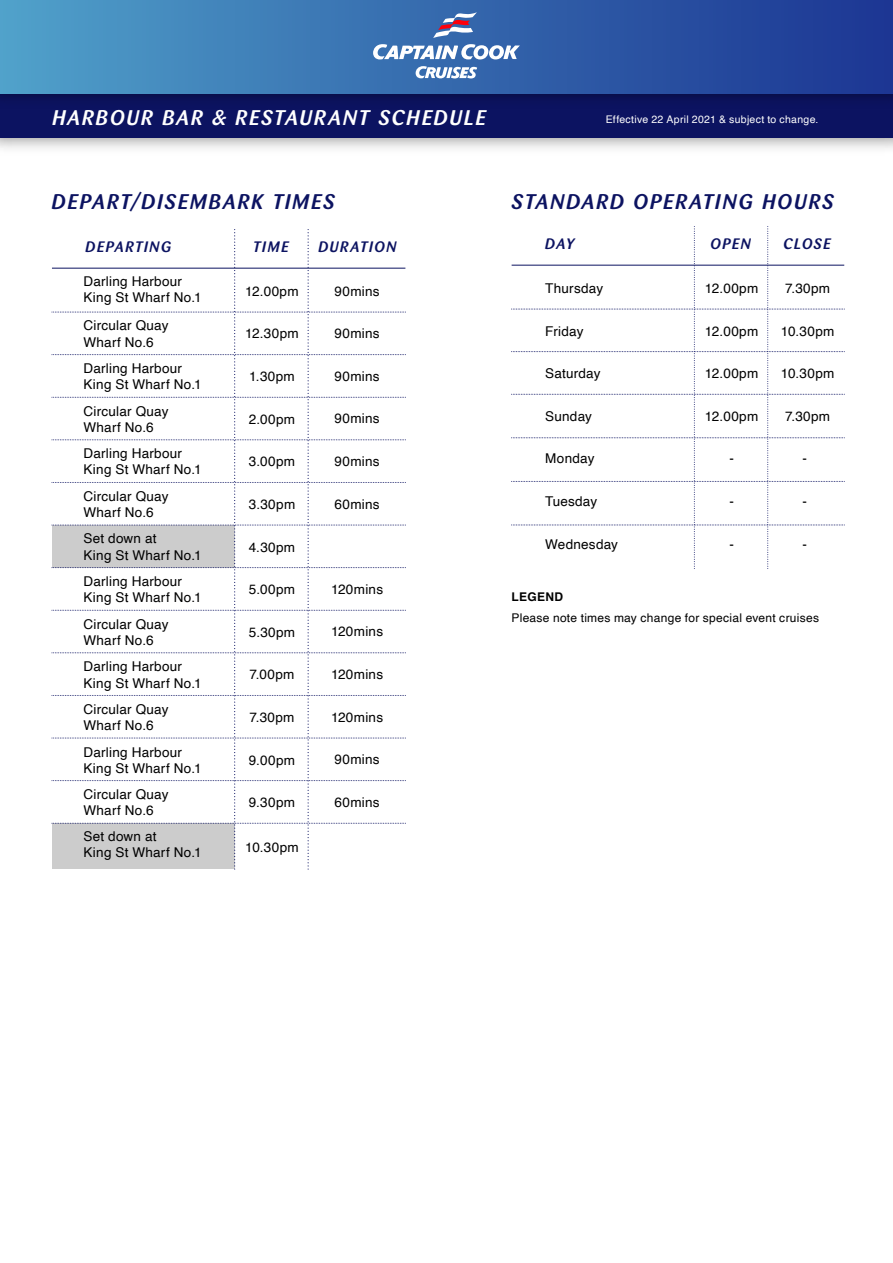
<style>
.page{position:relative;width:893px;height:1263px;background:#fff}
.page>*{position:absolute;margin:0;border:0;box-sizing:border-box;transform-origin:0 0}
.t1{font:italic 500 21px "Barmeno";letter-spacing:.095em;color:#0c1361}
.t2{font:italic 500 21px "Barmeno";letter-spacing:.095em;color:#fff}
.t3{font:italic 500 15px "Barmeno";letter-spacing:.105em;color:#0c1361}
.t4{font:13.5px/16.2px "Helvetica";letter-spacing:.02em;color:#000}
.t5{font:12px "Helvetica";letter-spacing:.02em;color:#000}
.t6{font:700 12px "Helvetica";letter-spacing:.025em;color:#000}
.t7{font:10.5px "Helvetica";letter-spacing:.03em;color:#fff}
</style>
<div class="page">
<div style="left:0;top:84px;width:893px;height:54px;background:#0c1361"></div>
<img style="left:0;top:93px;width:893px;height:6px">
<div style="left:0;top:0;width:893px;height:93px;background:linear-gradient(to right,#50a0c9,#1b3492)"></div>
<svg style="left:433px;top:12px;width:44px;height:26px"></svg>
<svg style="left:373px;top:44px;width:147px;height:15px"></svg>
<svg style="left:416px;top:66px;width:61px;height:12px"></svg>
<svg style="left:52px;top:230px;width:354px;height:640px"></svg>
<svg style="left:512px;top:228px;width:333px;height:341px"></svg>
<h1 class="t2" style="left:52px;top:106px;width:435px">HARBOUR BAR &amp; RESTAURANT SCHEDULE</h1>
<p class="t7" style="left:606px;top:111px;width:214px">Effective 22 April 2021 &amp; subject to change.</p>
<h1 class="t1" style="left:52px;top:190px;width:284px">DEPART/DISEMBARK TIMES</h1>
<p class="t3" style="left:86px;top:238px;width:87px">DEPARTING</p>
<p class="t3" style="left:253px;top:238px;width:37px">TIME</p>
<p class="t3" style="left:318px;top:238px;width:79px">DURATION</p>
<p class="t4" style="left:84px;top:274px;width:120px">Darling Harbour<br>King St Wharf No.1</p>
<p class="t4" style="left:84px;top:318px;width:86px">Circular Quay<br>Wharf No.6</p>
<p class="t4" style="left:84px;top:361px;width:120px">Darling Harbour<br>King St Wharf No.1</p>
<p class="t4" style="left:84px;top:403px;width:86px">Circular Quay<br>Wharf No.6</p>
<p class="t4" style="left:84px;top:446px;width:120px">Darling Harbour<br>King St Wharf No.1</p>
<p class="t4" style="left:84px;top:488px;width:86px">Circular Quay<br>Wharf No.6</p>
<p class="t4" style="left:84px;top:531px;width:120px">Set down at<br>King St Wharf No.1</p>
<p class="t4" style="left:84px;top:574px;width:120px">Darling Harbour<br>King St Wharf No.1</p>
<p class="t4" style="left:84px;top:616px;width:86px">Circular Quay<br>Wharf No.6</p>
<p class="t4" style="left:84px;top:659px;width:120px">Darling Harbour<br>King St Wharf No.1</p>
<p class="t4" style="left:84px;top:701px;width:86px">Circular Quay<br>Wharf No.6</p>
<p class="t4" style="left:84px;top:744px;width:120px">Darling Harbour<br>King St Wharf No.1</p>
<p class="t4" style="left:84px;top:787px;width:86px">Circular Quay<br>Wharf No.6</p>
<p class="t4" style="left:84px;top:828px;width:120px">Set down at<br>King St Wharf No.1</p>
<p class="t4" style="left:335px;top:283px;width:47px">90mins</p>
<p class="t4" style="left:335px;top:326px;width:47px">90mins</p>
<p class="t4" style="left:335px;top:368px;width:47px">90mins</p>
<p class="t4" style="left:335px;top:411px;width:47px">90mins</p>
<p class="t4" style="left:335px;top:454px;width:47px">90mins</p>
<p class="t4" style="left:335px;top:496px;width:47px">60mins</p>
<p class="t4" style="left:245px;top:283px;width:55px">12.00pm</p>
<p class="t4" style="left:245px;top:326px;width:55px">12.30pm</p>
<p class="t4" style="left:249px;top:369px;width:47px">1.30pm</p>
<p class="t4" style="left:249px;top:411px;width:48px">2.00pm</p>
<p class="t4" style="left:249px;top:454px;width:48px">3.00pm</p>
<p class="t4" style="left:249px;top:496px;width:48px">3.30pm</p>
<p class="t4" style="left:249px;top:539px;width:48px">4.30pm</p>
<p class="t4" style="left:249px;top:582px;width:48px">5.00pm</p>
<p class="t4" style="left:249px;top:624px;width:48px">5.30pm</p>
<p class="t4" style="left:249px;top:667px;width:47px">7.00pm</p>
<p class="t4" style="left:249px;top:709px;width:47px">7.30pm</p>
<p class="t4" style="left:249px;top:752px;width:48px">9.00pm</p>
<p class="t4" style="left:249px;top:795px;width:48px">9.30pm</p>
<p class="t4" style="left:245px;top:839px;width:55px">10.30pm</p>
<p class="t4" style="left:331px;top:581px;width:53px">120mins</p>
<p class="t4" style="left:331px;top:624px;width:53px">120mins</p>
<p class="t4" style="left:331px;top:667px;width:53px">120mins</p>
<p class="t4" style="left:331px;top:709px;width:53px">120mins</p>
<p class="t4" style="left:335px;top:752px;width:47px">90mins</p>
<p class="t4" style="left:335px;top:794px;width:47px">60mins</p>
<h1 class="t1" style="left:512px;top:190px;width:323px">STANDARD OPERATING HOURS</h1>
<p class="t3" style="left:545px;top:235px;width:30px">DAY</p>
<p class="t3" style="left:710px;top:235px;width:42px">OPEN</p>
<p class="t4" style="left:545px;top:280px;width:59px">Thursday</p>
<p class="t4" style="left:545px;top:323px;width:40px">Friday</p>
<p class="t4" style="left:545px;top:366px;width:57px">Saturday</p>
<p class="t4" style="left:545px;top:408px;width:48px">Sunday</p>
<p class="t4" style="left:545px;top:451px;width:51px">Monday</p>
<p class="t4" style="left:545px;top:493px;width:53px">Tuesday</p>
<p class="t4" style="left:545px;top:536px;width:74px">Wednesday</p>
<p class="t4" style="left:705px;top:280px;width:55px">12.00pm</p>
<p class="t4" style="left:705px;top:323px;width:55px">12.00pm</p>
<p class="t4" style="left:705px;top:366px;width:55px">12.00pm</p>
<p class="t4" style="left:705px;top:408px;width:55px">12.00pm</p>
<p class="t4" style="left:729px;top:451px;width:6px">-</p>
<p class="t4" style="left:729px;top:494px;width:6px">-</p>
<p class="t4" style="left:729px;top:536px;width:6px">-</p>
<p class="t3" style="left:784px;top:235px;width:49px">CLOSE</p>
<p class="t4" style="left:785px;top:280px;width:47px">7.30pm</p>
<p class="t4" style="left:781px;top:323px;width:55px">10.30pm</p>
<p class="t4" style="left:781px;top:366px;width:55px">10.30pm</p>
<p class="t4" style="left:785px;top:408px;width:47px">7.30pm</p>
<p class="t4" style="left:802px;top:451px;width:6px">-</p>
<p class="t4" style="left:802px;top:494px;width:6px">-</p>
<p class="t4" style="left:802px;top:536px;width:6px">-</p>
<p class="t6" style="left:512px;top:587px;width:53px">LEGEND</p>
<p class="t5" style="left:512px;top:608px;width:309px">Please note times may change for special event cruises</p>
</div>
